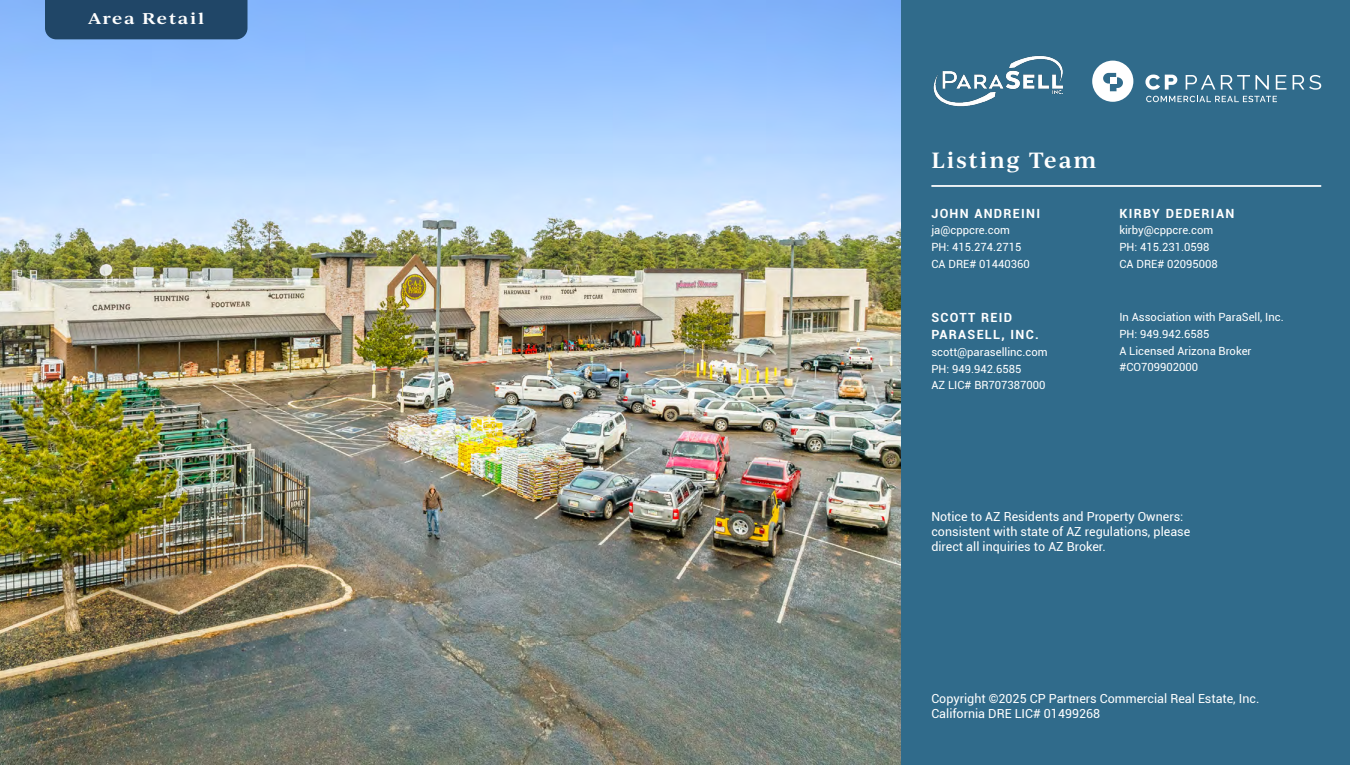
<style>
.page{position:relative;width:1350px;height:765px;background:#fff}
.page>*{position:absolute;margin:0;border:0;box-sizing:border-box;transform-origin:0 0}
.t1{font:600 21.12px "Ivy Journal";letter-spacing:.085em;color:#fff}
.t2{font:600 15px "Ivy Journal";letter-spacing:.085em;color:#fff;scale:1.15 1}
.t3{font:700 12.62px/16.9px "Roboto";letter-spacing:.1em;color:#fff}
.t4{font:12.5px/15px "Roboto";color:#fff}
.t5{font:11.25px/16.9px "Roboto";color:#fff}
</style>
<div class="page">
<img style="left:0;top:0;width:901px;height:765px">
<div style="left:45px;top:0;width:203px;height:39px;background:#204667"></div>
<div style="left:901px;top:0;width:449px;height:765px;background:#306b8b"></div>
<hr style="left:931px;top:185px;width:390px;height:2px;background:#fff">
<img style="left:933px;top:55px;width:130px;height:52px">
<svg style="left:1145px;top:75px;width:32px;height:15px"></svg>
<svg style="left:1186px;top:75px;width:64px;height:15px"></svg>
<svg style="left:1256px;top:75px;width:13px;height:15px"></svg>
<svg style="left:1276px;top:75px;width:11px;height:15px"></svg>
<svg style="left:1293px;top:75px;width:28px;height:15px"></svg>
<svg style="left:1092px;top:61px;width:41px;height:41px"></svg>
<div style="left:1110px;top:77px;width:6px;height:7px;background:#fff"></div>
<svg style="left:1146px;top:96px;width:131px;height:6px"></svg>
<h2 class="t2" style="left:88px;top:8px;width:103px">Area Retail</h2>
<h1 class="t1" style="left:931px;top:144px;width:167px">Listing Team</h1>
<p class="t3" style="left:931px;top:204px;width:110px">JOHN ANDREINI</p>
<p class="t5" style="left:931px;top:222px;width:100px">ja@cppcre.com<br>PH: 415.274.2715<br>CA DRE# 01440360</p>
<p class="t3" style="left:931px;top:308px;width:109px">SCOTT REID<br>PARASELL, INC.</p>
<p class="t5" style="left:931px;top:343px;width:118px">scott@parasellinc.com<br>PH: 949.942.6585<br>AZ LIC# BR707387000</p>
<p class="t3" style="left:1119px;top:204px;width:116px">KIRBY DEDERIAN</p>
<p class="t5" style="left:1119px;top:222px;width:100px">kirby@cppcre.com<br>PH: 415.231.0598<br>CA DRE# 02095008</p>
<p class="t5" style="left:1119px;top:308px;width:166px">In Association with ParaSell, Inc.<br>PH: 949.942.6585<br>A Licensed Arizona Broker #CO709902000</p>
<p class="t4" style="left:931px;top:509px;width:260px">Notice to AZ Residents and Property Owners: consistent with state of AZ regulations, please direct all inquiries to AZ Broker.</p>
<p class="t4" style="left:931px;top:691px;width:330px">Copyright ©2025 CP Partners Commercial Real Estate, Inc.<br>California DRE LIC# 01499268</p>
</div>
